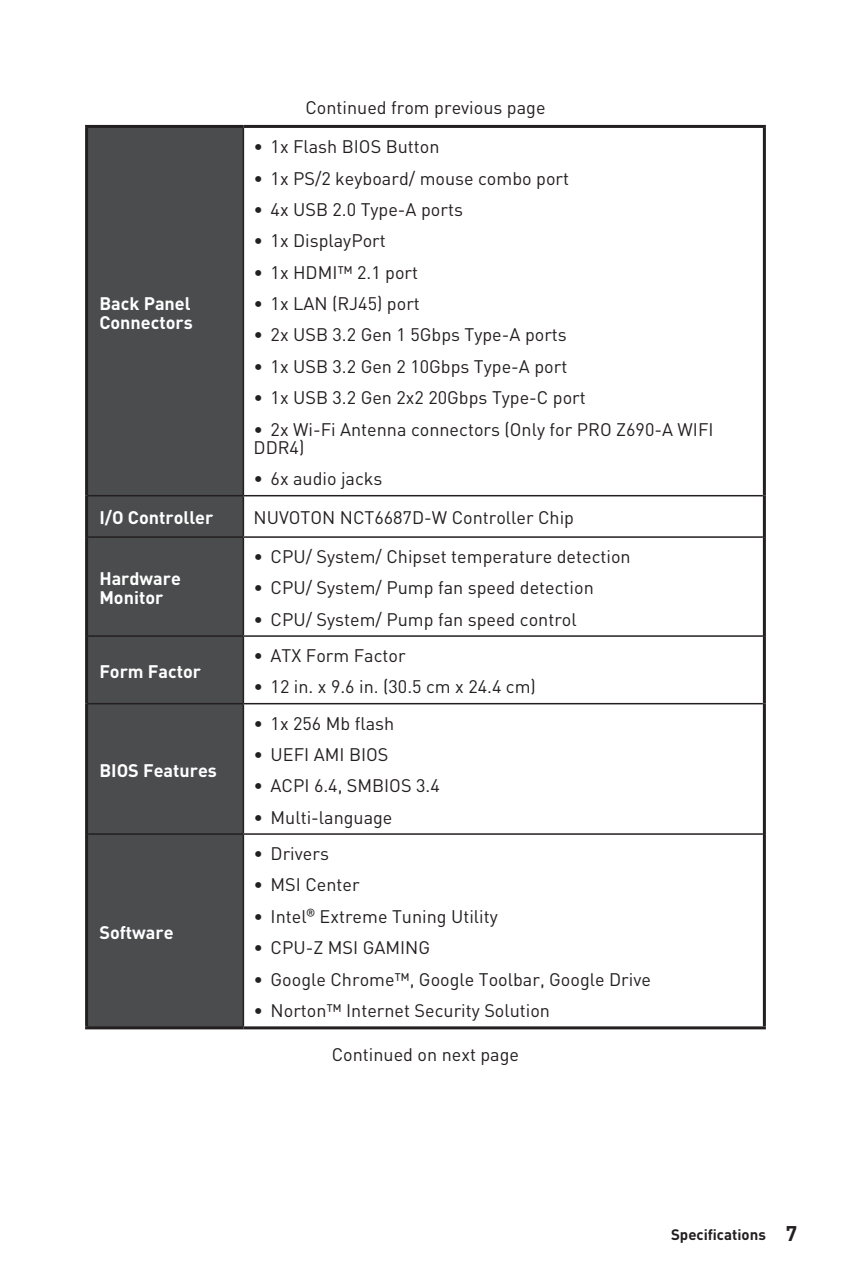
<style>
.page{position:relative;width:851px;height:1276px;background:#fff}
.page>*{position:absolute;margin:0;border:0;box-sizing:border-box;transform-origin:0 0}
.t1{font:18px/31.5px "MSI Din Pro Noto CJK";color:#231f20}
.t2{font:700 18px/18.6px "MSI Din Pro Noto CJK";color:#fff}
.t3{font:700 15px "MSI Din Pro Noto CJK";color:#231f20}
.s1{font-weight:700;color:#232020}
.s2{font-size:21px}
</style>
<div class="page">
<div style="left:88px;top:128px;width:154px;height:898px;background:#4b4c4d"></div>
<hr style="left:85px;top:125px;width:158px;height:3px;background:#231f20">
<hr style="left:243px;top:125px;width:522px;height:3px;background:#231f20">
<hr style="left:762px;top:128px;width:3px;height:368px;background:#231f20">
<hr style="left:762px;top:496px;width:3px;height:41px;background:#231f20">
<hr style="left:762px;top:537px;width:3px;height:99px;background:#231f20">
<hr style="left:762px;top:636px;width:3px;height:67px;background:#231f20">
<hr style="left:762px;top:703px;width:3px;height:131px;background:#231f20">
<hr style="left:762px;top:834px;width:3px;height:192px;background:#231f20">
<hr style="left:85px;top:1026px;width:158px;height:3px;background:#231f20">
<hr style="left:243px;top:1026px;width:522px;height:3px;background:#231f20">
<hr style="left:85px;top:128px;width:3px;height:368px;background:#231f20">
<hr style="left:85px;top:496px;width:3px;height:41px;background:#231f20">
<hr style="left:85px;top:537px;width:3px;height:99px;background:#231f20">
<hr style="left:85px;top:636px;width:3px;height:67px;background:#231f20">
<hr style="left:85px;top:703px;width:3px;height:131px;background:#231f20">
<hr style="left:85px;top:834px;width:3px;height:192px;background:#231f20">
<hr style="left:242px;top:128px;width:2px;height:367px;background:#231f20">
<hr style="left:88px;top:495px;width:155px;height:1px;background:#231f20">
<hr style="left:243px;top:495px;width:519px;height:1px;background:#231f20">
<hr style="left:242px;top:496px;width:2px;height:40px;background:#231f20">
<hr style="left:88px;top:536px;width:155px;height:2px;background:#231f20">
<hr style="left:243px;top:536px;width:519px;height:2px;background:#231f20">
<hr style="left:242px;top:538px;width:2px;height:97px;background:#231f20">
<hr style="left:88px;top:635px;width:155px;height:2px;background:#231f20">
<hr style="left:243px;top:635px;width:519px;height:2px;background:#231f20">
<hr style="left:242px;top:637px;width:2px;height:66px;background:#231f20">
<hr style="left:88px;top:703px;width:155px;height:1px;background:#231f20">
<hr style="left:243px;top:703px;width:519px;height:1px;background:#231f20">
<hr style="left:242px;top:704px;width:2px;height:129px;background:#231f20">
<hr style="left:88px;top:833px;width:155px;height:2px;background:#231f20">
<hr style="left:243px;top:833px;width:519px;height:2px;background:#231f20">
<hr style="left:242px;top:835px;width:2px;height:191px;background:#231f20">
<p class="t2" style="left:99px;top:294px;width:95px">Back Panel<br>Connectors</p>
<p class="t1" style="left:305px;top:92px;width:241px">Continued from previous page</p>
<p class="t1" style="left:253px;top:131px;width:461px"><span class="s1">∙</span> 1x Flash BIOS Button<br><span class="s1">∙</span> 1x PS/2 keyboard/ mouse combo port<br><span class="s1">∙</span> 4x USB 2.0 Type-A ports<br><span class="s1">∙</span> 1x DisplayPort<br><span class="s1">∙</span> 1x HDMI™ 2.1 port<br><span class="s1">∙</span> 1x LAN (RJ45) port<br><span class="s1">∙</span> 2x USB 3.2 Gen 1 5Gbps Type-A ports<br><span class="s1">∙</span> 1x USB 3.2 Gen 2 10Gbps Type-A port<br><span class="s1">∙</span> 1x USB 3.2 Gen 2x2 20Gbps Type-C port<br><span class="s1">∙</span> 2x Wi-Fi Antenna connectors (Only for PRO Z690-A WIFI</p>
<p class="t1" style="left:253px;top:432px;width:130px">DDR4)<br><span class="s1">∙</span> 6x audio jacks</p>
<p class="t2" style="left:99px;top:509px;width:115px">I/O Controller</p>
<p class="t1" style="left:253px;top:502px;width:322px">NUVOTON NCT6687D-W Controller Chip</p>
<p class="t2" style="left:99px;top:569px;width:83px">Hardware<br>Monitor</p>
<p class="t2" style="left:99px;top:662px;width:103px">Form Factor</p>
<p class="t2" style="left:99px;top:761px;width:119px">BIOS Features</p>
<p class="t2" style="left:99px;top:923px;width:76px">Software</p>
<p class="t1" style="left:253px;top:541px;width:378px"><span class="s1">∙</span> CPU/ System/ Chipset temperature detection <span class="s1">∙</span> CPU/ System/ Pump fan speed detection<br><span class="s1">∙</span> CPU/ System/ Pump fan speed control</p>
<p class="t1" style="left:253px;top:640px;width:284px"><span class="s1">∙</span> ATX Form Factor<br><span class="s1">∙</span> 12 in. x 9.6 in. (30.5 cm x 24.4 cm)</p>
<p class="t1" style="left:253px;top:708px;width:188px"><span class="s1">∙</span> 1x 256 Mb flash<br><span class="s1">∙</span> UEFI AMI BIOS<br><span class="s1">∙</span> ACPI 6.4, SMBIOS 3.4 <span class="s1">∙</span> Multi-language</p>
<p class="t1" style="left:253px;top:838px;width:399px"><span class="s1">∙</span> Drivers<br><span class="s1">∙</span> MSI Center<br><span class="s1">∙</span> Intel® Extreme Tuning Utility<br><span class="s1">∙</span> CPU-Z MSI GAMING<br><span class="s1">∙</span> Google Chrome™, Google Toolbar, Google Drive <span class="s1">∙</span> Norton™ Internet Security Solution</p>
<p class="t1" style="left:332px;top:1038px;width:189px">Continued on next page</p>
<p class="t3" style="left:671px;top:1226px;width:128px">Specifications <span class="s2">7</span></p>
</div>
